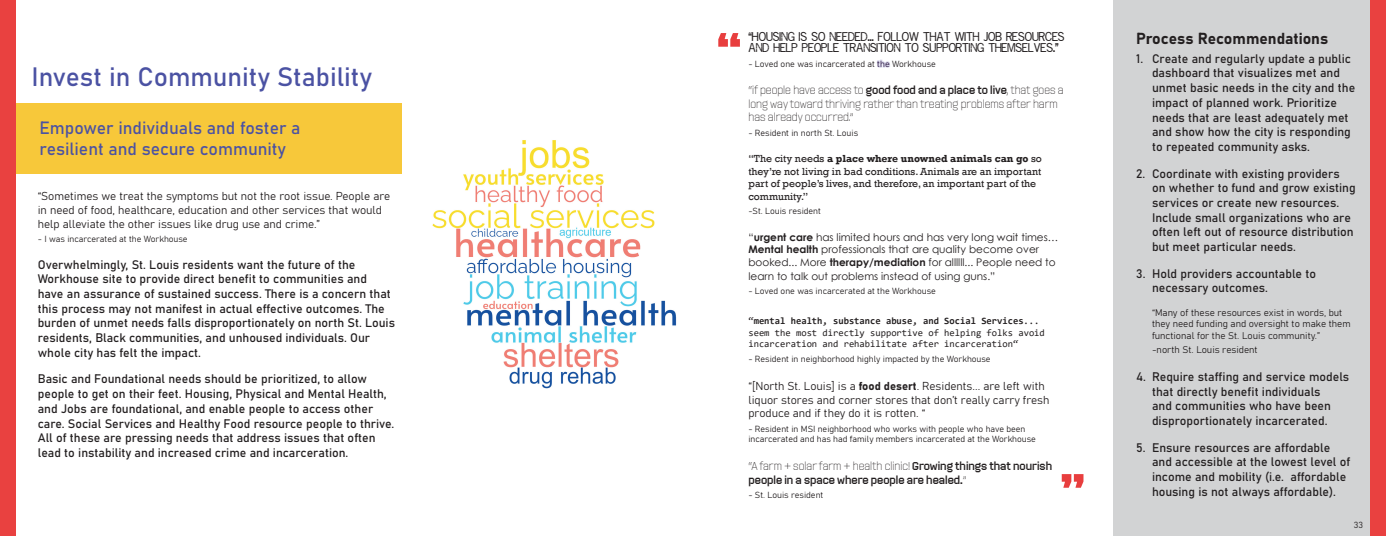
<style>
.page{position:relative;width:1386px;height:536px;background:#fff}
.page>*{position:absolute;margin:0;border:0;box-sizing:border-box;transform-origin:0 0}
.t1{font:52.5px "Anton";color:#e83e3e}
.Chapter{font:26.25px "Bahnschrift";color:#4b52a3}
.Chapter-2{font:17.5px/21px "Bahnschrift";color:#4b52a3}
.Heading{font:15.75px "Bahnschrift";color:#231f20}
.t2{font:12.25px/14.7px "Bahnschrift";color:#231f20}
.Small_Quote{font:11.38px/13.7px "Bahnschrift";color:#231f20}
.Small_Quote_2{font:300 11.38px/13.7px "VTC Du Bois";color:#231f20}
.Small_Quote_2-2{font:700 11.38px/13.7px "VTC Du Bois";color:#231f20}
.Small_Quote-2{font:10.5px/12.6px "Century Gothic";color:#231f20}
.Small_Quote_3{font:10.5px/12.6px "Rockwell";color:#231f20}
.Small_Quote_4{font:9.62px/11.5px "Consolas";color:#231f20}
.Small_Quote-3{font:9.62px/11.5px "Bahnschrift";color:#231f20}
.Small_Quote_1{font:9.62px/11.5px "Reprise Stamp Std";color:#231f20}
.Who_Said_the_Quote{font:8.75px/10.5px "Bahnschrift";color:#231f20}
.s1{color:#dbdaec}
.s2{font-weight:700}
.s3{font-weight:300}
</style>
<div class="page">
<div style="left:16px;top:103px;width:386px;height:70px;background:#f7c83a"></div>
<div style="left:0;top:0;width:16px;height:536px;background:#e94140"></div>
<img style="left:432px;top:140px;width:245px;height:249px">
<div style="left:1370px;top:0;width:16px;height:536px;background:#e94140"></div>
<div style="left:1114px;top:0;width:256px;height:536px;background:#d2d3d4"></div>
<p class="Chapter" style="left:32px;top:57px;width:342px">Invest in Community Stability</p>
<p class="Chapter-2" style="left:39px;top:116px;width:263px">Empower individuals and foster a resilient and secure community</p>
<p class="Small_Quote" style="left:38px;top:189px;width:354px">“Sometimes we treat the symptoms but not the root issue. People are in need of food, healthcare, education and other services that would help alleviate the other issues like drug use and crime.”</p>
<p class="Who_Said_the_Quote" style="left:38px;top:233px;width:151px">- I was incarcerated at the Workhouse</p>
<p class="t2" style="left:38px;top:256px;width:359px">Overwhelmingly, St. Louis residents want the future of the Workhouse site to provide direct benefit to communities and have an assurance of sustained success. There is a concern that this process may not manifest in actual effective outcomes. The burden of unmet needs falls disproportionately on north St. Louis residents, Black communities, and unhoused individuals. Our whole city has felt the impact.</p>
<p class="t2" style="left:38px;top:371px;width:358px">Basic and Foundational needs should be prioritized, to allow people to get on their feet. Housing, Physical and Mental Health, and Jobs are foundational, and enable people to access other care. Social Services and Healthy Food resource people to thrive.<br>All of these are pressing needs that address issues that often lead to instability and increased crime and incarceration.</p>
<p class="t1" style="left:717px;top:29px;width:26px">“</p>
<p class="Small_Quote_1" style="left:748px;top:30px;width:318px">“HOUSING IS SO NEEDED... FOLLOW THAT WITH JOB RESOURCES<br>AND HELP PEOPLE TRANSITION TO SUPPORTING THEMSELVES.”</p>
<p class="Who_Said_the_Quote" style="left:748px;top:58px;width:189px">- Loved one was incarcerated at <span class="s1">the</span> Workhouse</p>
<p class="Small_Quote_2" style="left:748px;top:83px;width:317px">“if people have access to <span class="s2">good food and a place to live</span>, that goes a long way toward thriving rather than treating problems after harm has already occurred.”</p>
<p class="Who_Said_the_Quote" style="left:748px;top:127px;width:111px">- Resident in north St. Louis</p>
<p class="Small_Quote_3" style="left:748px;top:152px;width:295px">“The city needs <span class="s2">a place where unowned animals can go</span> so they’re not living in bad conditions. Animals are an important part of people’s lives, and therefore, an important part of the community.”</p>
<p class="Who_Said_the_Quote" style="left:748px;top:205px;width:74px">-St. Louis resident</p>
<p class="Small_Quote-2" style="left:748px;top:230px;width:311px">“<span class="s2">urgent care</span> has limited hours and has very long wait times…<br><span class="s2">Mental health</span> professionals that are quality become over booked... More <span class="s2">therapy/mediation</span> for allllll... People need to</p>
<p class="Small_Quote-2" style="left:748px;top:269px;width:248px">learn to talk out problems instead of using guns.”</p>
<p class="Who_Said_the_Quote" style="left:748px;top:285px;width:189px">- Loved one was incarcerated at the Workhouse</p>
<p class="Small_Quote_4" style="left:748px;top:315px;width:298px">“<span class="s2">mental health, substance abuse, and Social Services</span>... seem the most directly supportive of helping folks avoid incarceration and rehabilitate after incarceration“</p>
<p class="Who_Said_the_Quote" style="left:748px;top:353px;width:244px">- Resident in neighborhood highly impacted by the Workhouse</p>
<p class="Small_Quote" style="left:748px;top:378px;width:302px">“[North St. Louis] is a food desert. Residents... are left with liquor stores and corner stores that don’t really carry fresh produce and if they do it is rotten. “</p>
<p class="Who_Said_the_Quote" style="left:748px;top:422px;width:289px">- Resident in MSI neighborhood who works with people who have been incarcerated and has had family members incarcerated at the Workhouse</p>
<p class="Small_Quote_2-2" style="left:748px;top:459px;width:305px"><span class="s3">“A farm + solar farm + health clinic!</span> Growing things that nourish people in a space where people are healed.<span class="s3">”</span></p>
<p class="Who_Said_the_Quote" style="left:748px;top:489px;width:76px">- St. Louis resident</p>
<p class="t1" style="left:1060px;top:470px;width:26px">”</p>
<p class="Heading" style="left:1136px;top:27px;width:193px">Process Recommendations</p>
<p class="t2" style="left:1152px;top:50px;width:205px;text-indent:-16px">1. Create and regularly update a public dashboard that visualizes met and unmet basic needs in the city and the impact of planned work. Prioritize needs that are least adequately met and show how the city is responding to repeated community asks.</p>
<p class="t2" style="left:1152px;top:165px;width:205px;text-indent:-16px">2. Coordinate with existing providers on whether to fund and grow existing services or create new resources.<br>Include small organizations who are often left out of resource distribution but meet particular needs.</p>
<p class="t2" style="left:1152px;top:265px;width:166px;text-indent:-16px">3. Hold providers accountable to necessary outcomes.</p>
<p class="Small_Quote-3" style="left:1152px;top:306px;width:200px">“Many of these resources exist in words, but they need funding and oversight to make them functional for the St. Louis community.”</p>
<p class="Small_Quote-3" style="left:1152px;top:342px;width:107px">-north St. Louis resident</p>
<p class="t2" style="left:1152px;top:368px;width:199px;text-indent:-16px">4. Require staffing and service models that directly benefit individuals<br>and communities who have been disproportionately incarcerated.</p>
<p class="t2" style="left:1152px;top:439px;width:200px;text-indent:-16px">5. Ensure resources are affordable and accessible at the lowest level of income and mobility (i.e. affordable housing is not always affordable).</p>
<p class="Who_Said_the_Quote" style="left:1354px;top:518px;width:11px">33</p>
</div>
